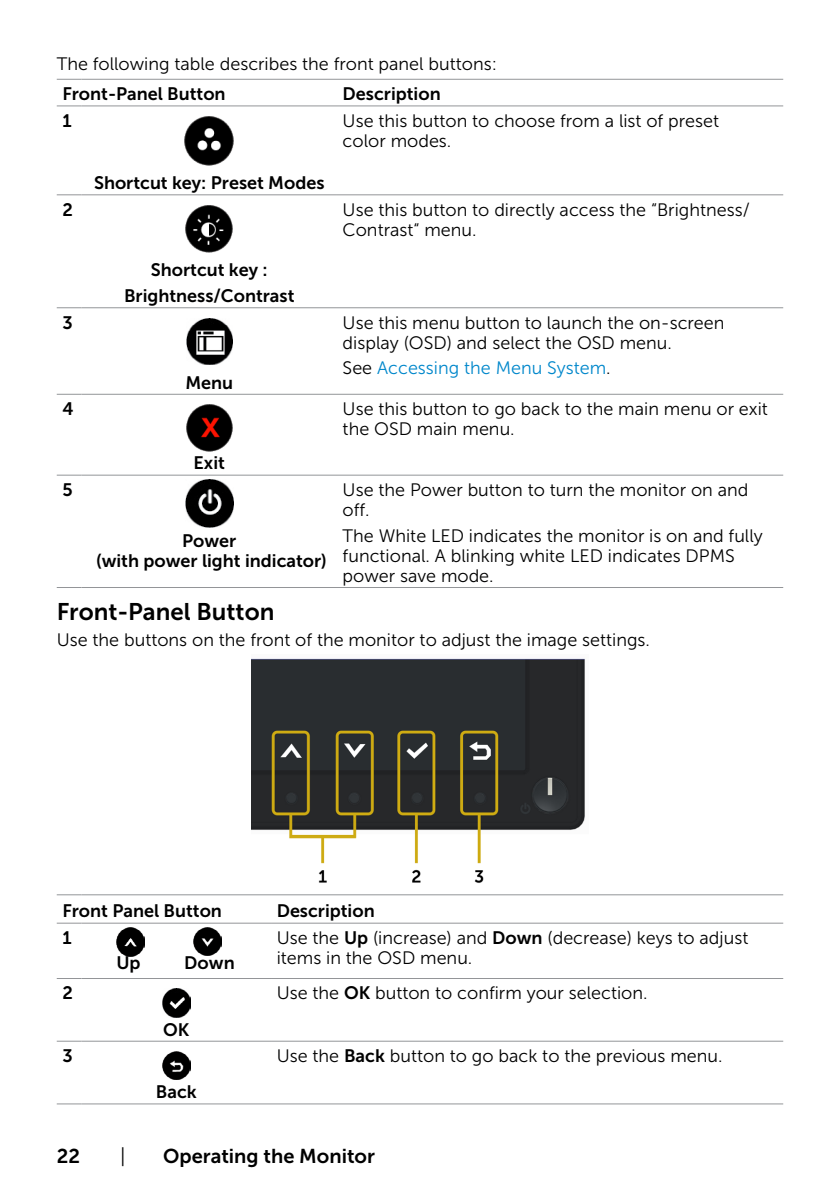
<style>
.page{position:relative;width:840px;height:1191px;background:#fff}
.page>*{position:absolute;margin:0;border:0;box-sizing:border-box;transform-origin:0 0}
.Paragraph{font:24px "Museo Sans For Dell 700";color:#000}
.t1{font:20px "Museo Sans For Dell 700";color:#000}
.t2{font:20px "Museo Sans For Dell 300";color:#000}
.Table_Paragraph{font:18px/20px "Museo Sans For Dell 300";color:#000}
.Paragraph-2{font:18px "Museo Sans For Dell 300";color:#000}
.Table_Paragraph-Cent{font:18px/20px "Museo Sans For Dell 700";color:#000;text-align:center}
.Table_Head{font:18px "Museo Sans For Dell 700";color:#000}
.Table_Paragraph-2{font:18px "Museo Sans For Dell 300";color:#0087cb}
.Table_Paragraph-3{font:18px "Museo Sans For Dell 700";color:#000}
.s1{color:#000}
.s2{font-family:"Museo Sans For Dell 700"}
</style>
<div class="page">
<svg style="left:57px;top:79px;width:24px;height:1px"></svg>
<hr style="left:81px;top:79px;width:256px;height:1px;background:#939598">
<hr style="left:337px;top:79px;width:445px;height:1px;background:#939598">
<svg style="left:57px;top:106px;width:24px;height:1px"></svg>
<hr style="left:81px;top:106px;width:256px;height:1px;background:#939598">
<hr style="left:337px;top:106px;width:445px;height:1px;background:#939598">
<svg style="left:57px;top:194px;width:24px;height:1px"></svg>
<hr style="left:81px;top:194px;width:256px;height:1px;background:#939598">
<hr style="left:337px;top:194px;width:445px;height:1px;background:#939598">
<svg style="left:57px;top:307px;width:24px;height:1px"></svg>
<hr style="left:81px;top:307px;width:256px;height:1px;background:#939598">
<hr style="left:337px;top:307px;width:445px;height:1px;background:#939598">
<svg style="left:57px;top:394px;width:24px;height:1px"></svg>
<hr style="left:81px;top:394px;width:256px;height:1px;background:#939598">
<hr style="left:337px;top:394px;width:445px;height:1px;background:#939598">
<svg style="left:57px;top:474px;width:24px;height:2px"></svg>
<hr style="left:81px;top:475px;width:256px;height:1px;background:#939598">
<hr style="left:337px;top:475px;width:445px;height:1px;background:#939598">
<svg style="left:57px;top:587px;width:24px;height:1px"></svg>
<hr style="left:81px;top:587px;width:256px;height:1px;background:#939598">
<hr style="left:337px;top:587px;width:445px;height:1px;background:#939598">
<img style="left:185px;top:116px;width:49px;height:49px">
<img style="left:185px;top:205px;width:48px;height:47px">
<img style="left:186px;top:318px;width:46px;height:46px">
<img style="left:186px;top:404px;width:46px;height:47px">
<img style="left:185px;top:479px;width:48px;height:49px">
<img style="left:251px;top:658px;width:334px;height:225px">
<svg style="left:57px;top:894px;width:24px;height:1px"></svg>
<hr style="left:81px;top:894px;width:190px;height:1px;background:#939598">
<hr style="left:271px;top:894px;width:511px;height:1px;background:#939598">
<svg style="left:57px;top:922px;width:24px;height:1px"></svg>
<hr style="left:81px;top:922px;width:190px;height:1px;background:#939598">
<hr style="left:271px;top:922px;width:511px;height:1px;background:#939598">
<svg style="left:57px;top:1103px;width:24px;height:1px"></svg>
<hr style="left:81px;top:1103px;width:190px;height:1px;background:#939598">
<hr style="left:271px;top:1103px;width:511px;height:1px;background:#939598">
<svg style="left:57px;top:978px;width:24px;height:1px"></svg>
<hr style="left:81px;top:978px;width:190px;height:1px;background:#939598">
<hr style="left:271px;top:978px;width:511px;height:1px;background:#939598">
<svg style="left:57px;top:1040px;width:24px;height:1px"></svg>
<hr style="left:81px;top:1040px;width:190px;height:1px;background:#939598">
<hr style="left:271px;top:1040px;width:511px;height:1px;background:#939598">
<img style="left:116px;top:927px;width:29px;height:29px">
<img style="left:193px;top:927px;width:28px;height:28px">
<img style="left:162px;top:988px;width:28px;height:29px">
<img style="left:162px;top:1051px;width:28px;height:29px">
<p class="Paragraph-2" style="left:57px;top:54px;width:441px">The following table describes the front panel buttons:</p>
<p class="Table_Head" style="left:62px;top:84px;width:165px">Front‑Panel Button</p>
<p class="Table_Head" style="left:342px;top:84px;width:99px">Description</p>
<p class="Table_Paragraph-3" style="left:62px;top:111px;width:11px">1</p>
<p class="Table_Paragraph" style="left:342px;top:111px;width:378px">Use this button to choose from a list of preset color modes.</p>
<p class="Table_Paragraph-Cent" style="left:94px;top:173px;width:232px">Shortcut key: Preset Modes</p>
<p class="Table_Paragraph-3" style="left:62px;top:199px;width:12px">2</p>
<p class="Table_Paragraph" style="left:342px;top:200px;width:408px">Use this button to directly access the “Brightness/<br>Contrast“ menu.</p>
<p class="Table_Paragraph-Cent" style="left:151px;top:260px;width:118px">Shortcut key :</p>
<p class="Table_Paragraph-Cent" style="left:124px;top:286px;width:172px">Brightness/Contrast</p>
<p class="Table_Paragraph-3" style="left:62px;top:312px;width:12px">3</p>
<p class="Table_Paragraph-Cent" style="left:185px;top:372px;width:49px">Menu</p>
<p class="Table_Paragraph" style="left:342px;top:313px;width:383px">Use this menu button to launch the on-screen display (OSD) and select the OSD menu.</p>
<p class="Table_Paragraph-2" style="left:342px;top:358px;width:269px"><span class="s1">See</span> Accessing the Menu System<span class="s1">.</span></p>
<p class="Table_Paragraph-3" style="left:62px;top:399px;width:13px">4</p>
<p class="Table_Paragraph" style="left:342px;top:399px;width:426px">Use this button to go back to the main menu or exit the OSD main menu.</p>
<p class="Table_Paragraph-Cent" style="left:193px;top:453px;width:33px">Exit</p>
<p class="Table_Paragraph-3" style="left:62px;top:480px;width:12px">5</p>
<p class="Table_Paragraph-Cent" style="left:96px;top:530px;width:232px">Power<br>(with power light indicator)</p>
<p class="Table_Paragraph" style="left:342px;top:480px;width:407px">Use the Power button to turn the monitor on and off.</p>
<p class="Table_Paragraph" style="left:342px;top:526px;width:421px">The White LED indicates the monitor is on and fully functional. A blinking white LED indicates DPMS power save mode.</p>
<p class="Paragraph" style="left:57px;top:598px;width:219px">Front‑Panel Button</p>
<p class="Paragraph-2" style="left:57px;top:630px;width:594px">Use the buttons on the front of the monitor to adjust the image settings.</p>
<p class="Table_Head" style="left:62px;top:900px;width:161px">Front Panel Button</p>
<p class="Table_Head" style="left:276px;top:900px;width:99px">Description</p>
<p class="Table_Paragraph-3" style="left:62px;top:928px;width:11px">1</p>
<p class="Table_Paragraph-Cent" style="left:116px;top:952px;width:26px">Up</p>
<p class="Table_Paragraph-Cent" style="left:184px;top:952px;width:52px">Down</p>
<p class="Table_Paragraph" style="left:276px;top:928px;width:473px">Use the <span class="s2">Up</span> (increase) and <span class="s2">Down</span> (decrease) keys to adjust items in the OSD menu.</p>
<p class="Table_Paragraph-3" style="left:62px;top:983px;width:12px">2</p>
<p class="Table_Paragraph-3" style="left:62px;top:1046px;width:12px">3</p>
<p class="Table_Paragraph-Cent" style="left:163px;top:1019px;width:28px">OK</p>
<p class="Table_Paragraph-Cent" style="left:156px;top:1082px;width:42px">Back</p>
<p class="Table_Paragraph" style="left:276px;top:983px;width:372px">Use the <span class="s2">OK</span> button to confirm your selection.</p>
<p class="Table_Paragraph" style="left:276px;top:1046px;width:447px">Use the <span class="s2">Back</span> button to go back to the previous menu.</p>
<p class="t1" style="left:57px;top:1144px;width:25px">22</p>
<p class="t2" style="left:120px;top:1145px;width:7px">|</p>
<p class="t1" style="left:163px;top:1144px;width:213px">Operating the Monitor</p>
</div>
